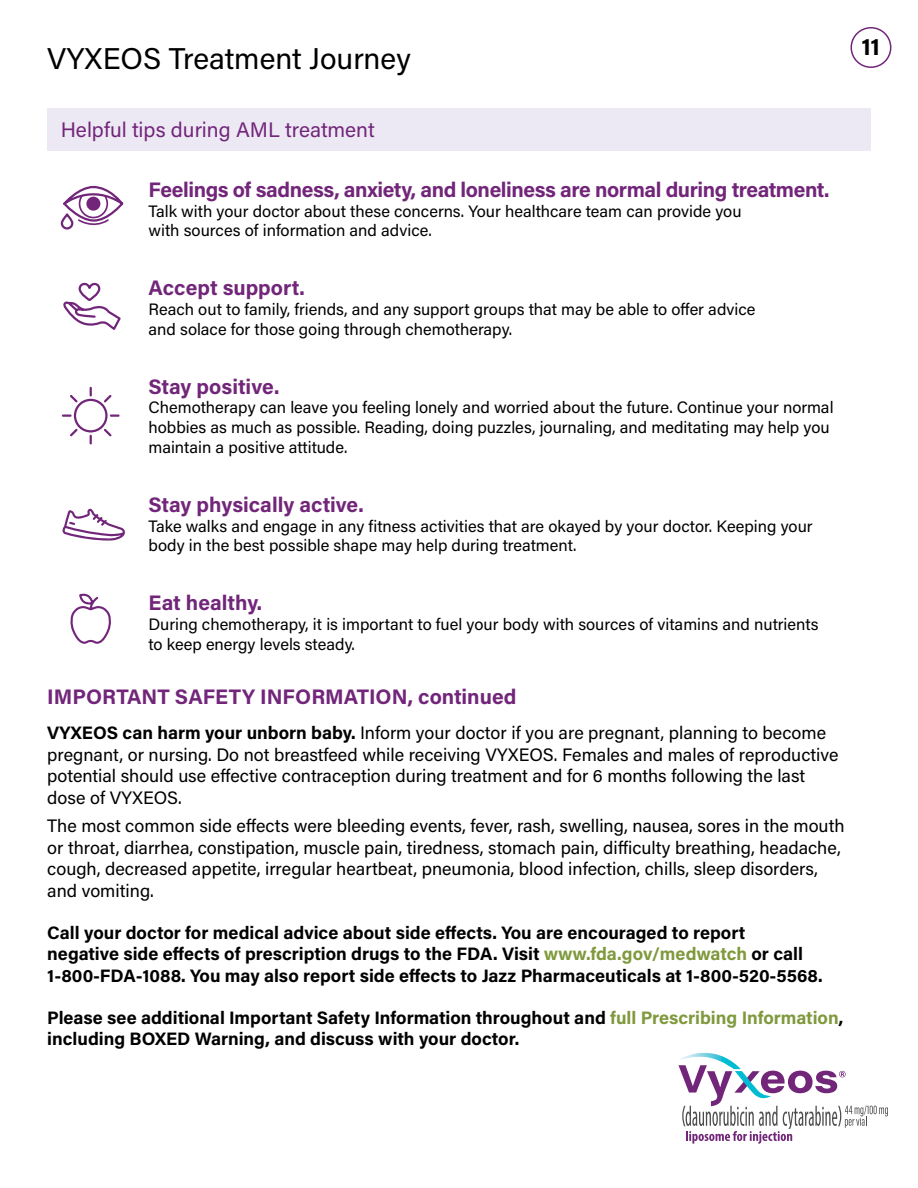
<style>
.page{position:relative;width:918px;height:1188px;background:#fff}
.page>*{position:absolute;margin:0;border:0;box-sizing:border-box;transform-origin:0 0}
.t1{font:30px "Acumin Pro";color:#000}
.t2{font:700 24px "Acumin Pro";color:#000}
.t3{font:700 21px "Acumin Pro";letter-spacing:-.01em;color:#72267a}
.t4{font:21px "Acumin Pro";color:#72267a}
.t5{font:18px/21.6px "Acumin Pro";color:#000}
.t6{font:700 18px/21.6px "Acumin Pro";color:#000}
.t7{font:16.5px/19.8px "Acumin Pro";color:#000}
.s1{font-weight:700}
.s2{color:#7f993c}
</style>
<div class="page">
<div style="left:851px;top:27px;width:40px;height:41px;border:2px solid #72267a;border-radius:50%"></div>
<svg style="left:679px;top:1053px;width:209px;height:91px"></svg>
<div style="left:47px;top:108px;width:824px;height:42px;background:#ede9f4"></div>
<div style="left:61px;top:214px;width:12px;height:16px;border:2px solid #72267a;border-radius:5px"></div>
<svg style="left:62px;top:185px;width:62px;height:44px"></svg>
<svg style="left:63px;top:282px;width:58px;height:48px"></svg>
<svg style="left:61px;top:386px;width:59px;height:59px"></svg>
<svg style="left:62px;top:509px;width:63px;height:32px"></svg>
<svg style="left:70px;top:594px;width:41px;height:50px"></svg>
<h1 class="t1" style="left:47px;top:38px;width:365px">VYXEOS Treatment Journey</h1>
<p class="t4" style="left:61px;top:115px;width:316px">Helpful tips during AML treatment</p>
<p class="t3" style="left:149px;top:175px;width:683px">Feelings of sadness, anxiety, and loneliness are normal during treatment.</p>
<p class="t7" style="left:148px;top:200px;width:595px">Talk with your doctor about these concerns. Your healthcare team can provide you with sources of information and advice.</p>
<p class="t3" style="left:148px;top:273px;width:158px">Accept support.</p>
<p class="t7" style="left:148px;top:299px;width:609px">Reach out to family, friends, and any support groups that may be able to offer advice and solace for those going through chemotherapy.</p>
<p class="t3" style="left:148px;top:372px;width:132px">Stay positive.</p>
<p class="t7" style="left:148px;top:397px;width:687px">Chemotherapy can leave you feeling lonely and worried about the future. Continue your normal hobbies as much as possible. Reading, doing puzzles, journaling, and meditating may help you maintain a positive attitude.</p>
<p class="t3" style="left:148px;top:490px;width:217px">Stay physically active.</p>
<p class="t7" style="left:148px;top:515px;width:666px">Take walks and engage in any fitness activities that are okayed by your doctor. Keeping your body in the best possible shape may help during treatment.</p>
<p class="t3" style="left:148px;top:588px;width:115px">Eat healthy.</p>
<p class="t7" style="left:148px;top:614px;width:672px">During chemotherapy, it is important to fuel your body with sources of vitamins and nutrients to keep energy levels steady.</p>
<p class="t3" style="left:47px;top:682px;width:471px">IMPORTANT SAFETY INFORMATION, continued</p>
<p class="t5" style="left:47px;top:721px;width:793px"><span class="s1">VYXEOS can harm your unborn baby.</span> Inform your doctor if you are pregnant, planning to become pregnant, or nursing. Do not breastfeed while receiving VYXEOS. Females and males of reproductive potential should use effective contraception during treatment and for 6 months following the last dose of VYXEOS.</p>
<p class="t5" style="left:47px;top:814px;width:799px">The most common side effects were bleeding events, fever, rash, swelling, nausea, sores in the mouth or throat, diarrhea, constipation, muscle pain, tiredness, stomach pain, difficulty breathing, headache, cough, decreased appetite, irregular heartbeat, pneumonia, blood infection, chills, sleep disorders, and vomiting.</p>
<p class="t6" style="left:47px;top:921px;width:777px">Call your doctor for medical advice about side effects. You are encouraged to report<br>negative side effects of prescription drugs to the FDA. Visit <span class="s2">www.fda.gov/medwatch</span> or call<br>1-800-FDA-1088. You may also report side effects to Jazz Pharmaceuticals at 1-800-520-5568.</p>
<p class="t6" style="left:47px;top:1006px;width:798px">Please see additional Important Safety Information throughout and <span class="s2">full Prescribing Information</span>, including BOXED Warning, and discuss with your doctor.</p>
<h2 class="t2" style="left:862px;top:30px;width:20px">11</h2>
</div>
